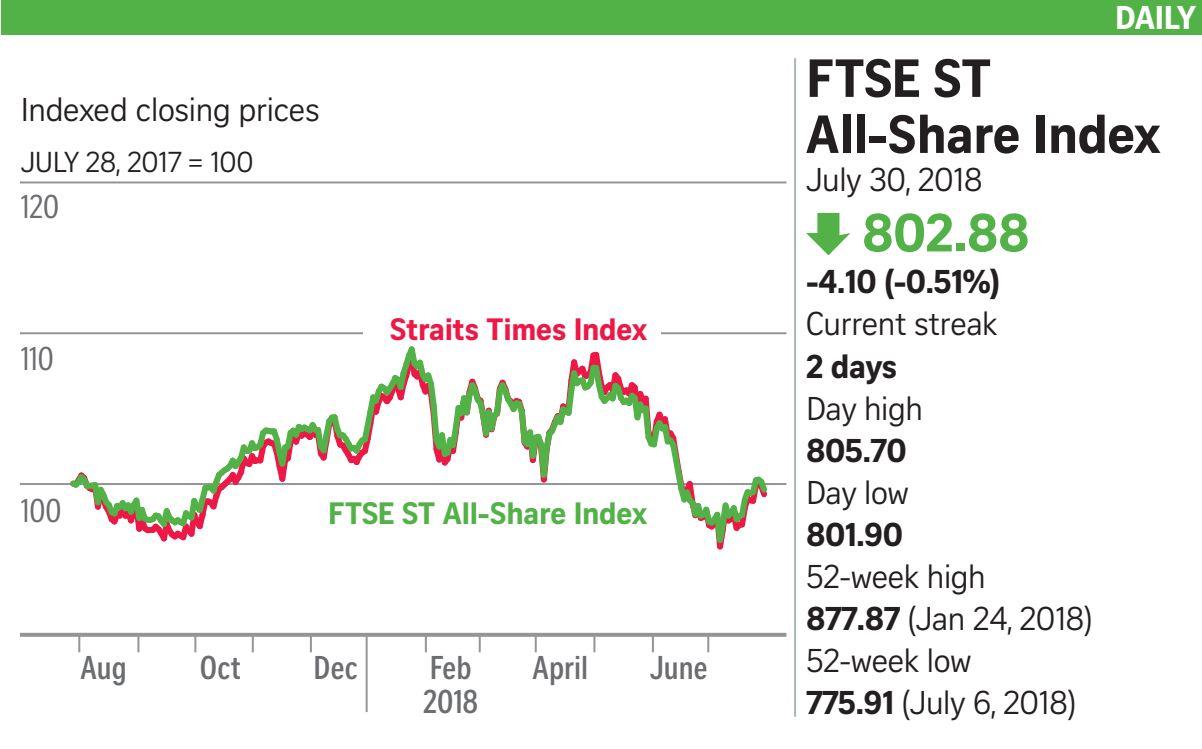
<style>
.page{position:relative;width:1202px;height:749px;background:#fff}
.page>*{position:absolute;margin:0;border:0;box-sizing:border-box;transform-origin:0 0}
.t1{font:700 52px/56px "Curator Serp Text";letter-spacing:-.01em;color:#231f20}
.t2{font:700 52px "Curator Serp Text";color:#52b147}
.t3{font:32px/42px "Curator Serp Text";letter-spacing:-.015em;color:#231f20}
.t4{font:700 32px "Curator Serp Text";letter-spacing:-.015em;color:#231f20}
.t5{font:700 32px "Curator Head Cond ST Semi";color:#6c6d70}
.t6{font:32px "Curator Head Cond ST Regular";color:#6c6d70}
.t7{font:700 32px "Curator Serp Text";letter-spacing:-.02em;color:#fff}
.t8{font:30px "Curator Head ST Bold";letter-spacing:-.01em;color:#52b147}
.t9{font:30px "Curator Head ST Bold";letter-spacing:-.01em;color:#ed1845}
.t10{font:28px "Curator Serp Text";letter-spacing:-.01em;color:#231f20}
.s1{font-weight:700}
</style>
<div class="page">
<div style="left:1px;top:0;width:1201px;height:34px;background:#52b147"></div>
<svg style="left:806px;top:213px;width:44px;height:42px"></svg>
<hr style="left:794px;top:58px;width:2px;height:658px;background:#a8b7b6">
<svg style="left:20px;top:632px;width:766px;height:4px;background:#a9aaad"></svg>
<hr style="left:20px;top:483px;width:766px;height:2px;background:#939598">
<hr style="left:20px;top:332px;width:766px;height:2px;background:#939598">
<hr style="left:20px;top:181px;width:766px;height:2px;background:#939598">
<svg style="left:78px;top:634px;width:2px;height:18px"></svg>
<svg style="left:137px;top:634px;width:2px;height:18px"></svg>
<svg style="left:194px;top:634px;width:2px;height:18px"></svg>
<svg style="left:252px;top:634px;width:2px;height:18px"></svg>
<svg style="left:310px;top:634px;width:2px;height:18px"></svg>
<hr style="left:366px;top:634px;width:2px;height:77px;background:#939598">
<svg style="left:425px;top:634px;width:2px;height:18px"></svg>
<svg style="left:479px;top:634px;width:2px;height:18px"></svg>
<svg style="left:535px;top:634px;width:2px;height:18px"></svg>
<svg style="left:593px;top:634px;width:2px;height:18px"></svg>
<svg style="left:652px;top:634px;width:2px;height:18px"></svg>
<svg style="left:707px;top:634px;width:2px;height:18px"></svg>
<svg style="left:70px;top:346px;width:697px;height:204px"></svg>
<div style="left:364px;top:311px;width:297px;height:32px;background:#fff"></div>
<p class="t3" style="left:21px;top:89px;width:300px">Indexed closing prices</p>
<p class="t10" style="left:21px;top:146px;width:234px">JULY 28, 2017 = 100</p>
<p class="t6" style="left:21px;top:189px;width:40px">120</p>
<p class="t6" style="left:21px;top:341px;width:34px">110</p>
<p class="t9" style="left:390px;top:311px;width:258px">Straits Times Index</p>
<p class="t6" style="left:21px;top:493px;width:42px">100</p>
<p class="t8" style="left:328px;top:494px;width:321px">FTSE ST All-Share Index</p>
<p class="t5" style="left:81px;top:650px;width:48px">Aug</p>
<p class="t5" style="left:200px;top:650px;width:43px">Oct</p>
<p class="t5" style="left:313px;top:650px;width:46px">Dec</p>
<p class="t5" style="left:430px;top:650px;width:43px">Feb</p>
<p class="t5" style="left:533px;top:650px;width:57px">April</p>
<p class="t5" style="left:650px;top:650px;width:59px">June</p>
<p class="t5" style="left:423px;top:684px;width:57px">2018</p>
<p class="t7" style="left:1115px;top:-2px;width:82px">DAILY</p>
<h1 class="t1" style="left:806px;top:50px;width:356px">FTSE ST<br>All-Share Index</h1>
<p class="t3" style="left:806px;top:159px;width:178px">July 30, 2018</p>
<h1 class="t2" style="left:862px;top:201px;width:169px">802.88</h1>
<p class="t4" style="left:806px;top:262px;width:195px">-4.10 (-0.51%)</p>
<p class="t3" style="left:806px;top:303px;width:193px">Current streak</p>
<p class="t4" style="left:806px;top:346px;width:92px">2 days</p>
<p class="t3" style="left:806px;top:387px;width:118px">Day high</p>
<p class="t4" style="left:806px;top:430px;width:102px">805.70</p>
<p class="t3" style="left:806px;top:471px;width:104px">Day low</p>
<p class="t4" style="left:806px;top:514px;width:99px">801.90</p>
<p class="t3" style="left:806px;top:555px;width:288px">52-week high<br><span class="s1">877.87</span> (Jan 24, 2018)<br>52-week low<br><span class="s1">775.91</span> (July 6, 2018)</p>
</div>
